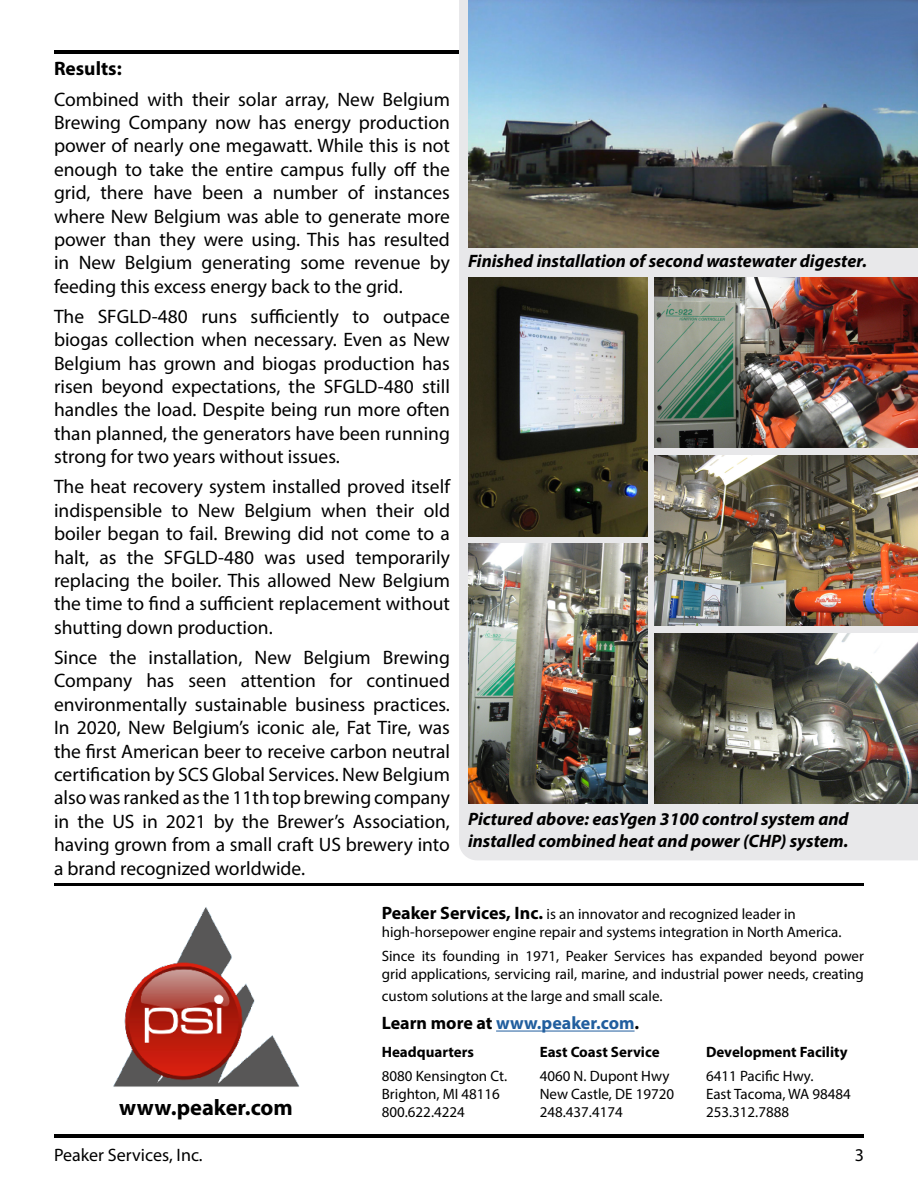
<style>
.page{position:relative;width:918px;height:1188px;background:#fff}
.page>*{position:absolute;margin:0;border:0;box-sizing:border-box;transform-origin:0 0}
.t1{font:700 22.5px "Myriad Pro";color:#000}
.t2{font:19.5px/23.4px "Myriad Pro";color:#000;text-align:justify}
.t3{font:700 19.5px "Myriad Pro";color:#000}
.t4{font:italic 700 18px/21.6px "Myriad Pro";color:#000}
.t5{font:700 18px "Myriad Pro";color:#215e9e}
.t6{font:18px "Myriad Pro";color:#000}
.t7{font:15px/18px "Myriad Pro";color:#000}
.t8{font:700 15px "Myriad Pro";color:#000}
.s1{font-weight:700;font-size:18px}
.s2{color:#000}
</style>
<div class="page">
<hr style="left:54px;top:1134px;width:810px;height:3px;background:#000">
<hr style="left:54px;top:51px;width:810px;height:3px;background:#000">
<div style="left:459px;top:0;width:459px;height:860px;background:#e8e8ea"></div>
<hr style="left:54px;top:883px;width:810px;height:3px;background:#000">
<img style="left:113px;top:907px;width:187px;height:180px">
<hr style="left:496px;top:1031px;width:139px;height:1px;background:#215e9e">
<img style="left:468px;top:0;width:450px;height:247px">
<img style="left:468px;top:278px;width:180px;height:259px">
<img style="left:654px;top:278px;width:264px;height:169px">
<img style="left:654px;top:634px;width:264px;height:169px">
<img style="left:654px;top:456px;width:264px;height:169px">
<img style="left:468px;top:544px;width:180px;height:259px">
<p class="t3" style="left:54px;top:56px;width:69px">Results:</p>
<p class="t2" style="left:54px;top:87px;width:398px">Combined with their solar array, New Belgium Brewing Company now has energy production power of nearly one megawatt. While this is not enough to take the entire campus fully off the grid, there have been a number of instances where New Belgium was able to generate more power than they were using. This has resulted in New Belgium generating some revenue by feeding this excess energy back to the grid.</p>
<p class="t2" style="left:54px;top:304px;width:398px">The SFGLD-480 runs sufficiently to outpace biogas collection when necessary. Even as New Belgium has grown and biogas production has risen beyond expectations, the SFGLD-480 still handles the load. Despite being run more often than planned, the generators have been running strong for two years without issues.</p>
<p class="t2" style="left:54px;top:475px;width:398px">The heat recovery system installed proved itself indispensible to New Belgium when their old boiler began to fail. Brewing did not come to a halt, as the SFGLD-480 was used temporarily replacing the boiler. This allowed New Belgium the time to find a sufficient replacement without shutting down production.</p>
<p class="t2" style="left:54px;top:645px;width:398px">Since the installation, New Belgium Brewing Company has seen attention for continued environmentally sustainable business practices.<br>In 2020, New Belgium’s iconic ale, Fat Tire, was the first American beer to receive carbon neutral certification by SCS Global Services. New Belgium also was ranked as the 11th top brewing company in the US in 2021 by the Brewer’s Association, having grown from a small craft US brewery into a brand recognized worldwide.</p>
<p class="t7" style="left:382px;top:904px;width:461px"><span class="s1">Peaker Services, Inc.</span> is an innovator and recognized leader in high-horsepower engine repair and systems integration in North America.</p>
<p class="t7" style="left:382px;top:947px;width:484px">Since its founding in 1971, Peaker Services has expanded beyond power grid applications, servicing rail, marine, and industrial power needs, creating</p>
<p class="t7" style="left:382px;top:987px;width:282px">custom solutions at the large and small scale.</p>
<p class="t5" style="left:382px;top:1011px;width:259px"><span class="s2">Learn more at</span> www.peaker.com<span class="s2">.</span></p>
<p class="t8" style="left:382px;top:1042px;width:94px">Headquarters</p>
<p class="t7" style="left:382px;top:1067px;width:127px">8080 Kensington Ct.<br>Brighton, MI 48116<br>800.622.4224</p>
<p class="t4" style="left:468px;top:249px;width:401px">Finished installation of second wastewater digester.</p>
<p class="t4" style="left:468px;top:808px;width:382px">Pictured above: easYgen 3100 control system and installed combined heat and power (CHP) system.</p>
<p class="t8" style="left:706px;top:1042px;width:143px">Development Facility</p>
<p class="t7" style="left:706px;top:1067px;width:146px">6411 Pacific Hwy.<br>East Tacoma, WA 98484</p>
<p class="t8" style="left:540px;top:1042px;width:121px">East Coast Service</p>
<p class="t7" style="left:540px;top:1067px;width:136px">4060 N. Dupont Hwy<br>New Castle, DE 19720<br>248.437.4174</p>
<p class="t1" style="left:119px;top:1093px;width:175px">www.peaker.com</p>
<p class="t7" style="left:706px;top:1103px;width:85px">253.312.7888</p>
<p class="t6" style="left:54px;top:1144px;width:150px">Peaker Services, Inc.</p>
<p class="t6" style="left:855px;top:1144px;width:11px">3</p>
</div>
